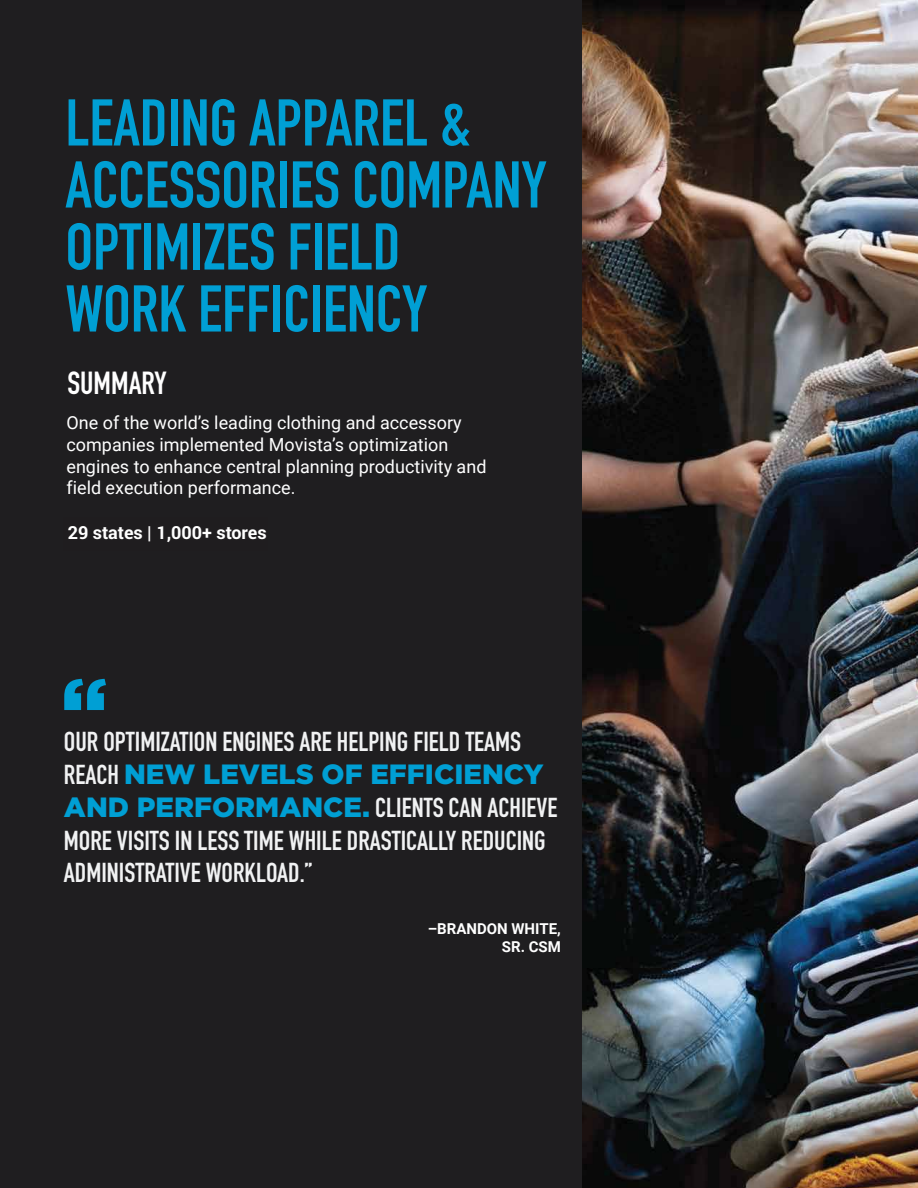
<style>
.page{position:relative;width:918px;height:1188px;background:#fff}
.page>*{position:absolute;margin:0;border:0;box-sizing:border-box;transform-origin:0 0}
.t1{font:900 86.25px "Gotham";color:#009fd4}
.t2{font:700 64.8px/61.9px "DIN Condensed";color:#009fd4}
.t3{font:700 31.5px "DIN Condensed";color:#fff}
.t4{font:900 27.75px "Gotham";color:#009fd4}
.t5{font:700 27px/32.4px "DIN Condensed";color:#f1f2f3}
.t6{font:18px/21.6px "Roboto";color:#fff}
.t7{font:700 18px "Roboto";color:#fff}
.t8{font:700 15px/18px "Roboto";color:#fff;text-align:right}
.s1{font-family:"DIN Condensed";font-weight:700;font-size:27px;color:#f1f2f3}
.s2{font-family:"Gotham";font-weight:900;font-size:27.75px;color:#009fd4}
</style>
<div class="page">
<div style="left:0;top:0;width:582px;height:1188px;background:#1f1e20"></div>
<img style="left:582px;top:0;width:336px;height:1188px">
<div style="left:63px;top:517px;width:205px;height:34px;background:#1f1d1f"></div>
<h2 class="t2" style="left:65px;top:92px;width:483px">LEADING APPAREL &amp;<br>ACCESSORIES COMPANY<br>OPTIMIZES FIELD<br>WORK EFFICIENCY</h2>
<h3 class="t3" style="left:67px;top:362px;width:101px">SUMMARY</h3>
<p class="t6" style="left:67px;top:412px;width:422px">One of the world’s leading clothing and accessory companies implemented Movista’s optimization engines to enhance central planning productivity and field execution performance.</p>
<p class="t7" style="left:67px;top:518px;width:187px">80 reps | 1,000+ stores</p>
<p class="t7" style="left:68px;top:521px;width:200px">29 states | 1,000+ stores</p>
<h1 class="t1" style="left:61px;top:659px;width:49px">“</h1>
<h3 class="t5" style="left:64px;top:725px;width:459px">OUR OPTIMIZATION ENGINES ARE HELPING FIELD TEAMS</h3>
<h3 class="t4" style="left:64px;top:758px;width:481px"><span class="s1">REACH</span> NEW LEVELS OF EFFICIENCY</h3>
<h3 class="t5" style="left:64px;top:792px;width:495px"><span class="s2">AND PERFORMANCE.</span> CLIENTS CAN ACHIEVE<br>MORE VISITS IN LESS TIME WHILE DRASTICALLY REDUCING<br>ADMINISTRATIVE WORKLOAD.”</h3>
<p class="t8" style="left:428px;top:919px;width:135px">–BRANDON WHITE,<br>SR. CSM</p>
</div>
